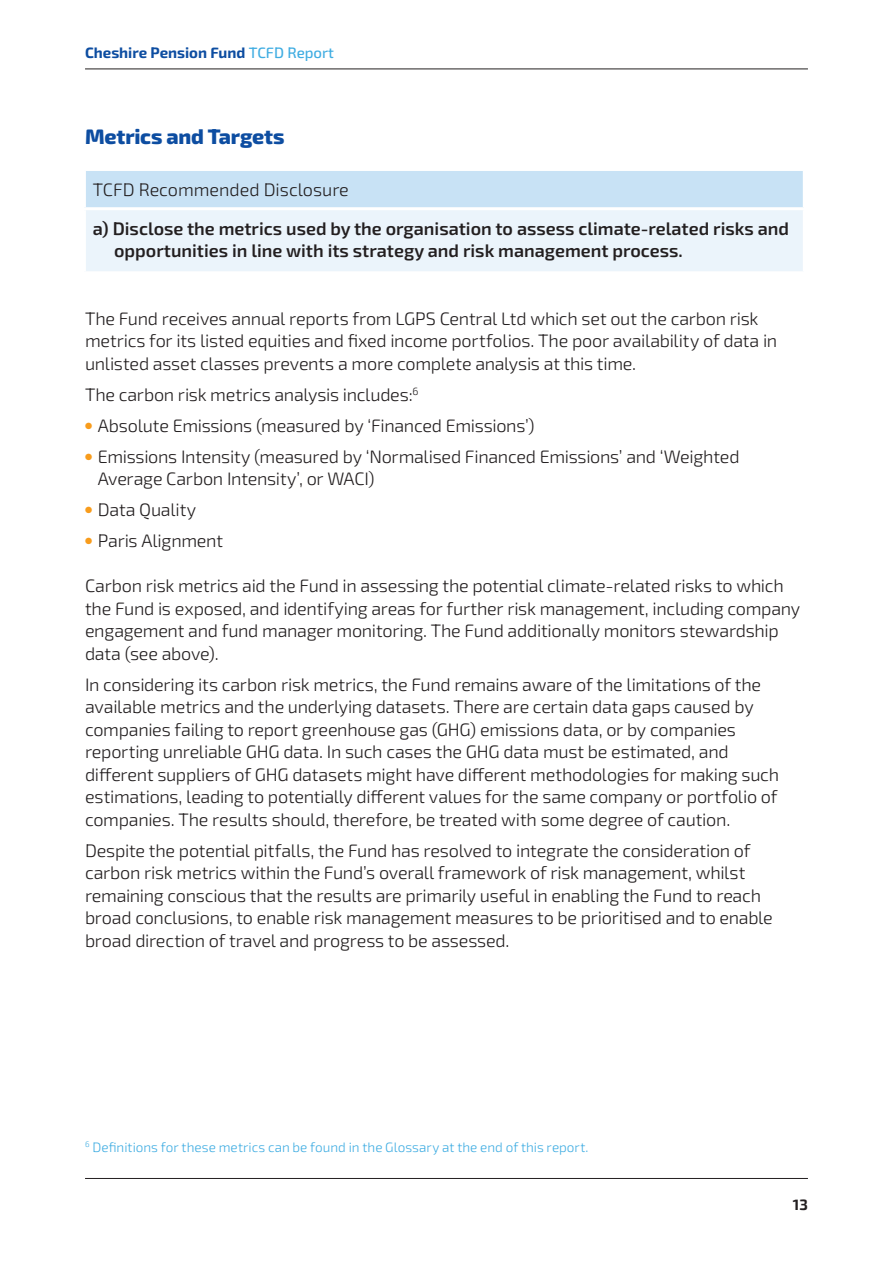
<style>
.page{position:relative;width:893px;height:1263px;background:#fff}
.page>*{position:absolute;margin:0;border:0;box-sizing:border-box;transform-origin:0 0}
.t1{font:800 21px "Exo 2";letter-spacing:-.01em;color:#0d4da1}
.t2{font:300 18px/22.5px "Exo 2";letter-spacing:-.015em;color:#231f20}
.t3{font:600 18px/21.6px "Exo 2";color:#231f20}
.t4{font:700 15px "Exo 2";color:#0d4da1}
.t5{font:700 15px "Exo 2";color:#231f20}
.t6{font:300 13.5px "Exo 2";letter-spacing:.005em;color:#40ade2}
.s1{font-weight:500;color:#40ade2}
</style>
<div class="page">
<hr style="left:85px;top:69px;width:723px;height:1px;background:#231f20">
<hr style="left:85px;top:1178px;width:723px;height:1px;background:#231f20">
<div style="left:84px;top:169px;width:720px;height:40px;background:#c8e2f5"></div>
<div style="left:84px;top:209px;width:720px;height:64px;background:#ebf4fb"></div>
<hr style="left:83px;top:168px;width:723px;height:3px;background:#fff">
<hr style="left:83px;top:171px;width:3px;height:36px;background:#fff">
<hr style="left:803px;top:171px;width:3px;height:36px;background:#fff">
<hr style="left:83px;top:207px;width:723px;height:3px;background:#fff">
<hr style="left:83px;top:210px;width:3px;height:61px;background:#fff">
<hr style="left:803px;top:210px;width:3px;height:61px;background:#fff">
<hr style="left:83px;top:271px;width:723px;height:3px;background:#fff">
<p class="t4" style="left:85px;top:42px;width:250px">Cheshire Pension Fund <span class="s1">TCFD Report</span></p>
<p class="t1" style="left:85px;top:122px;width:201px">Metrics and Targets</p>
<p class="t2" style="left:93px;top:178px;width:257px">TCFD Recommended Disclosure</p>
<p class="t3" style="left:114px;top:217px;width:676px;text-indent:-21px">a) Disclose the metrics used by the organisation to assess climate-related risks and opportunities in line with its strategy and risk management process.</p>
<p class="t2" style="left:85px;top:307px;width:694px">The Fund receives annual reports from LGPS Central Ltd which set out the carbon risk metrics for its listed equities and fixed income portfolios. The poor availability of data in unlisted asset classes prevents a more complete analysis at this time.</p>
<p class="t2" style="left:85px;top:383px;width:335px">The carbon risk metrics analysis includes:<sup>6</sup></p>
<p class="t2" style="left:85px;top:414px;width:451px"><sup>●</sup> Absolute Emissions (measured by ‘Financed Emissions’)</p>
<p class="t2" style="left:98px;top:445px;width:643px;text-indent:-13px"><sup>●</sup> Emissions Intensity (measured by ‘Normalised Financed Emissions’ and ‘Weighted<br>Average Carbon Intensity’, or WACI)</p>
<p class="t2" style="left:85px;top:498px;width:113px"><sup>●</sup> Data Quality</p>
<p class="t2" style="left:85px;top:529px;width:140px"><sup>●</sup> Paris Alignment</p>
<p class="t2" style="left:85px;top:574px;width:717px">Carbon risk metrics aid the Fund in assessing the potential climate-related risks to which the Fund is exposed, and identifying areas for further risk management, including company engagement and fund manager monitoring. The Fund additionally monitors stewardship data (see above).</p>
<p class="t2" style="left:85px;top:673px;width:696px">In considering its carbon risk metrics, the Fund remains aware of the limitations of the available metrics and the underlying datasets. There are certain data gaps caused by companies failing to report greenhouse gas (GHG) emissions data, or by companies reporting unreliable GHG data. In such cases the GHG data must be estimated, and different suppliers of GHG datasets might have different methodologies for making such estimations, leading to potentially different values for the same company or portfolio of companies. The results should, therefore, be treated with some degree of caution.</p>
<p class="t2" style="left:85px;top:839px;width:689px">Despite the potential pitfalls, the Fund has resolved to integrate the consideration of carbon risk metrics within the Fund’s overall framework of risk management, whilst remaining conscious that the results are primarily useful in enabling the Fund to reach broad conclusions, to enable risk management measures to be prioritised and to enable broad direction of travel and progress to be assessed.</p>
<p class="t6" style="left:85px;top:1138px;width:505px"><sup>6</sup> Definitions for these metrics can be found in the Glossary at the end of this report.</p>
<p class="t5" style="left:793px;top:1194px;width:16px">13</p>
</div>
